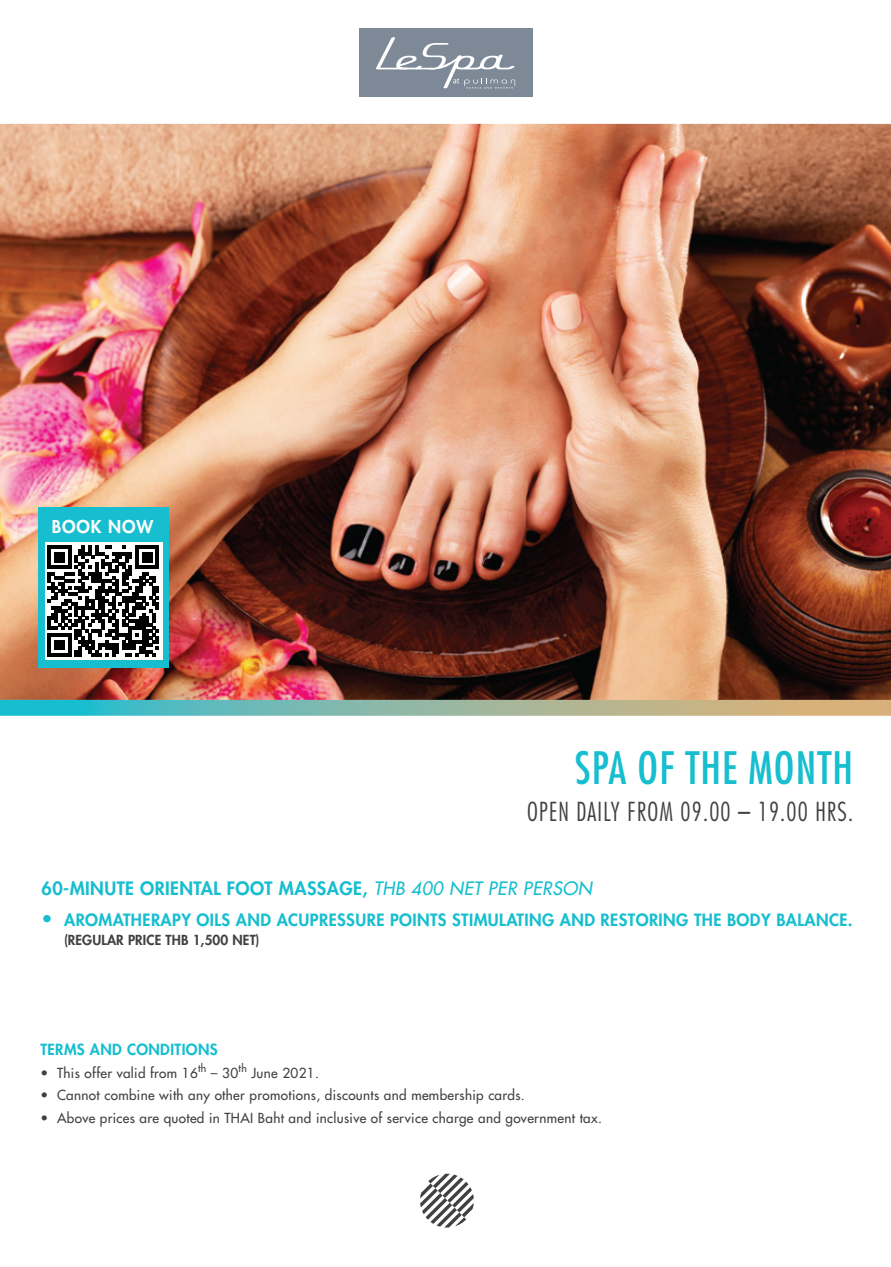
<style>
.page{position:relative;width:891px;height:1267px;background:#fff}
.page>*{position:absolute;margin:0;border:0;box-sizing:border-box;transform-origin:0 0}
.t1{font:condensed 43.5px "Futura Std";letter-spacing:.025em;color:#16becf}
.t2{font:300 condensed 25.5px "Futura Std";letter-spacing:.05em;color:#414042;scale:.95 1}
.t3{font:800 18px "Futura Std";letter-spacing:.025em;color:#16becf}
.t4{font:800 17.25px "Futura Std";letter-spacing:.05em;color:#fff}
.t5{font:800 16.5px "Futura Std";letter-spacing:.025em;color:#16becf}
.t6{font:800 15px "Futura Std";letter-spacing:.025em;color:#16becf}
.t7{font:500 13.5px "Futura Std";letter-spacing:.025em;color:#414042}
.t8{font:800 13.5px "Futura Std";letter-spacing:.01em;color:#414042}
.s1{font-weight:500;font-style:italic}
.s2{font-size:19.5px}
</style>
<div class="page">
<img style="left:0;top:124px;width:890px;height:576px">
<svg style="left:420px;top:1173px;width:53px;height:54px"></svg>
<div style="left:358px;top:29px;width:174px;height:68px;background:#7d8997"></div>
<svg style="left:375px;top:37px;width:140px;height:51px"></svg>
<svg style="left:0;top:700px;width:890px;height:15px;background:#8cb7a2"></svg>
<div style="left:38px;top:507px;width:131px;height:160px;background:#16becf"></div>
<div style="left:45px;top:542px;width:117px;height:118px;background:#fff"></div>
<svg style="left:48px;top:545px;width:111px;height:111px"></svg>
<p class="t4" style="left:52px;top:515px;width:103px">BOOK NOW</p>
<h1 class="t1" style="left:575px;top:742px;width:279px">SPA OF THE MONTH</h1>
<h2 class="t2" style="left:527px;top:796px;width:344px">OPEN DAILY FROM 09.00 – 19.00 HRS.</h2>
<h3 class="t3" style="left:42px;top:876px;width:551px">60-MINUTE ORIENTAL FOOT MASSAGE, <span class="s1">THB 400 NET PER PERSON</span></h3>
<p class="t5" style="left:42px;top:909px;width:812px"><span class="s2">•</span> AROMATHERAPY OILS AND ACUPRESSURE POINTS STIMULATING AND RESTORING THE BODY BALANCE.</p>
<p class="t8" style="left:64px;top:931px;width:197px">(REGULAR PRICE THB 1,500 NET)</p>
<p class="t6" style="left:40px;top:1040px;width:179px">TERMS AND CONDITIONS</p>
<p class="t7" style="left:40px;top:1064px;width:280px">• This offer valid from 16<sup>th</sup> – 30<sup>th</sup> June 2021.</p>
<p class="t7" style="left:40px;top:1086px;width:485px">• Cannot combine with any other promotions, discounts and membership cards.</p>
<p class="t7" style="left:40px;top:1109px;width:563px">• Above prices are quoted in THAI Baht and inclusive of service charge and government tax.</p>
</div>
